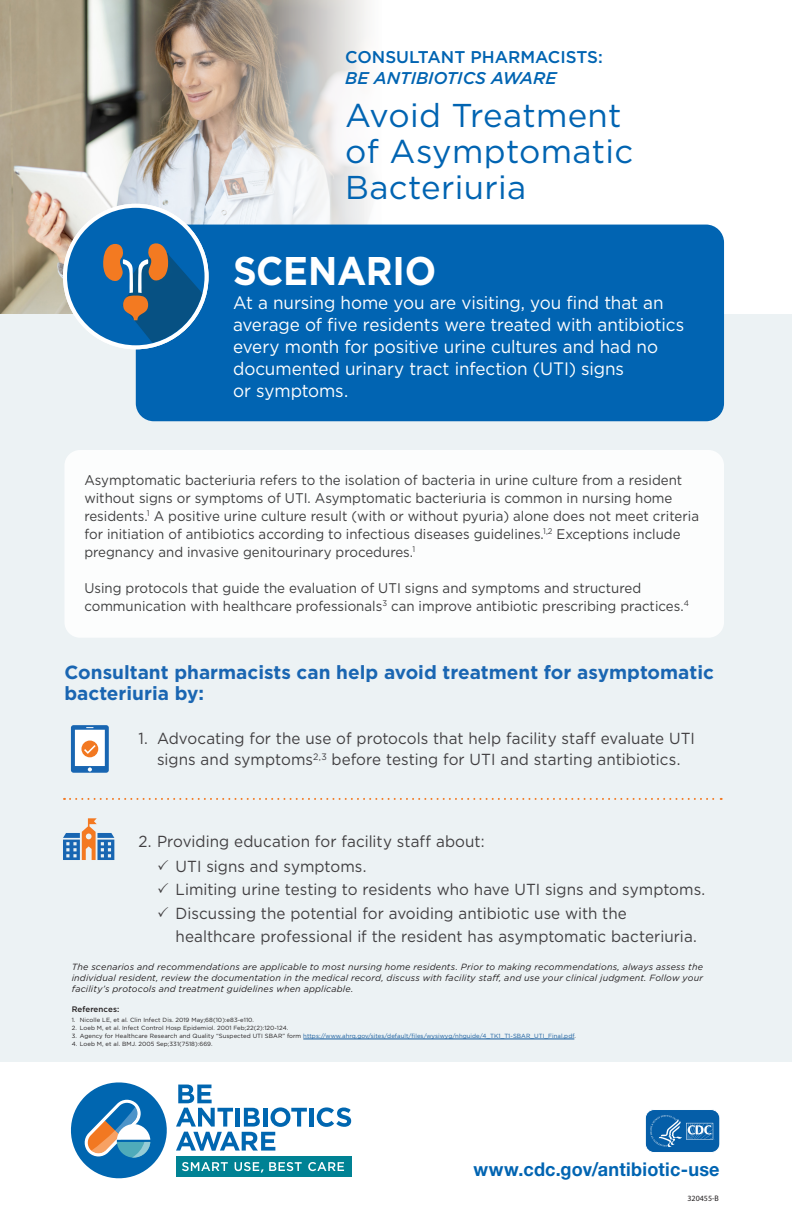
<style>
.page{position:relative;width:792px;height:1224px;background:#fff}
.page>*{position:absolute;margin:0;border:0;box-sizing:border-box;transform-origin:0 0}
.t1{font:700 40px "Gotham";letter-spacing:-.01em;color:#fff;scale:.93 1}
.t2{font:33px/36px "Gotham";letter-spacing:.01em;color:#0164b2}
.t3{font:700 19px/21px "Gotham";color:#1a66b2}
.t4{font:700 19px "Helvetica Neue LT Std";letter-spacing:.015em;color:#0164b2;scale:.95 1}
.Call_Out{font:18px/22px "Gotham";letter-spacing:-.01em;color:#fff;scale:.95 1}
.H1_small{font:500 17px/20.4px "Gotham";color:#0164b2}
.L1{font:16px/21px "Gotham";letter-spacing:.005em;color:#413f41;text-align:center;scale:.95 1}
.t5{font:14px/18px "Gotham";color:#3e3e3f;scale:.95 1}
.P_small{font:italic 9px/11px "Gotham";letter-spacing:.02em;color:#231f20;text-align:justify}
.t6{font:500 8px "Gotham";letter-spacing:.01em;color:#231f20}
.t7{font:8px "Myriad Pro";color:#231f20}
.References{font:6px "Gotham";letter-spacing:.01em;color:#231f20}
.References-2{font:6px "Gotham";letter-spacing:.01em;color:#175d9e}
.s1{font-style:italic}
.s2{color:#231f20}
</style>
<div class="page">
<img style="left:0;top:0;width:141px;height:314px">
<div style="left:0;top:314px;width:792px;height:747px;background:#ecf2f4"></div>
<svg style="left:141px;top:0;width:134px;height:225px;background:#b2a599"></svg>
<svg style="left:275px;top:0;width:276px;height:225px"></svg>
<div style="left:136px;top:225px;width:588px;height:196px;background:#0164b2;border-radius:18px"></div>
<hr style="left:303px;top:1039px;width:271px;height:1px;background:#175d9e">
<div style="left:64px;top:450px;width:660px;height:188px;background:#fff;border-radius:16px"></div>
<svg style="left:64px;top:798px;width:658px;height:2px"></svg>
<svg style="left:63px;top:204px;width:146px;height:145px"></svg>
<svg style="left:71px;top:725px;width:38px;height:48px;background:#a6b6c9"></svg>
<svg style="left:63px;top:818px;width:51px;height:42px"></svg>
<svg style="left:71px;top:1082px;width:280px;height:97px"></svg>
<svg style="left:645px;top:1109px;width:75px;height:44px;background:#327bb7"></svg>
<p class="H1_small" style="left:345px;top:47px;width:259px">CONSULTANT PHARMACISTS:<br><span class="s1">BE ANTIBIOTICS AWARE</span></p>
<h1 class="t2" style="left:345px;top:96px;width:290px">Avoid Treatment of Asymptomatic<br>Bacteriuria</h1>
<h2 class="t1" style="left:233px;top:244px;width:220px">SCENARIO</h2>
<p class="Call_Out" style="left:233px;top:291px;width:476px">At a nursing home you are visiting, you find that an average of five residents were treated with antibiotics every month for positive urine cultures and had no documented urinary tract infection (UTI) signs<br>or symptoms.</p>
<p class="t5" style="left:84px;top:470px;width:649px">Asymptomatic bacteriuria refers to the isolation of bacteria in urine culture from a resident without signs or symptoms of UTI. Asymptomatic bacteriuria is common in nursing home residents.<sup>1</sup> A positive urine culture result (with or without pyuria) alone does not meet criteria for initiation of antibiotics according to infectious diseases guidelines.<sup>1,2</sup> Exceptions include pregnancy and invasive genitourinary procedures.<sup>1</sup></p>
<p class="t5" style="left:84px;top:578px;width:638px">Using protocols that guide the evaluation of UTI signs and symptoms and structured communication with healthcare professionals<sup>3</sup> can improve antibiotic prescribing practices.<sup>4</sup></p>
<h3 class="t3" style="left:64px;top:662px;width:651px">Consultant pharmacists can help avoid treatment for asymptomatic bacteriuria by:</h3>
<p class="L1" style="left:138px;top:728px;width:587px">1. Advocating for the use of protocols that help facility staff evaluate UTI signs and symptoms<sup>2,3</sup> before testing for UTI and starting antibiotics.</p>
<p class="L1" style="left:138px;top:830px;width:366px">2. Providing education for facility staff about:</p>
<p class="L1" style="left:157px;top:855px;width:222px">✓ UTI signs and symptoms.</p>
<p class="L1" style="left:157px;top:879px;width:579px">✓ Limiting urine testing to residents who have UTI signs and symptoms.</p>
<p class="L1" style="left:176px;top:902px;width:550px;line-height:22.7px;text-align:left;text-indent:-19px">✓ Discussing the potential for avoiding antibiotic use with the healthcare professional if the resident has asymptomatic bacteriuria.</p>
<p class="P_small" style="left:72px;top:961px;width:633px">The scenarios and recommendations are applicable to most nursing home residents. Prior to making recommendations, always assess the individual resident, review the documentation in the medical record, discuss with facility staff, and use your clinical judgment. Follow your facility’s protocols and treatment guidelines when applicable.</p>
<h4 class="t6" style="left:72px;top:1004px;width:49px">References:</h4>
<p class="References" style="left:72px;top:1016px;width:184px">1. Nicolle LE, et al. Clin Infect Dis. 2019 May;68(10):e83-e110.</p>
<p class="References" style="left:72px;top:1024px;width:218px">2. Loeb M, et al. Infect Control Hosp Epidemiol. 2001 Feb;22(2):120-124.</p>
<p class="References-2" style="left:72px;top:1032px;width:506px"><span class="s2">3. Agency for Healthcare Research and Quality “Suspected UTI SBAR” form</span> https://www.ahrq.gov/sites/default/files/wysiwyg/nhguide/4_TK1_T1-SBAR_UTI_Final.pdf<span class="s2">.</span></p>
<p class="References" style="left:72px;top:1040px;width:142px">4. Loeb M, et al. BMJ. 2005 Sep;331(7518):669.</p>
<p class="t4" style="left:473px;top:1158px;width:261px">www.cdc.gov/antibiotic-use</p>
<p class="t7" style="left:687px;top:1193px;width:33px">320455-B</p>
</div>
